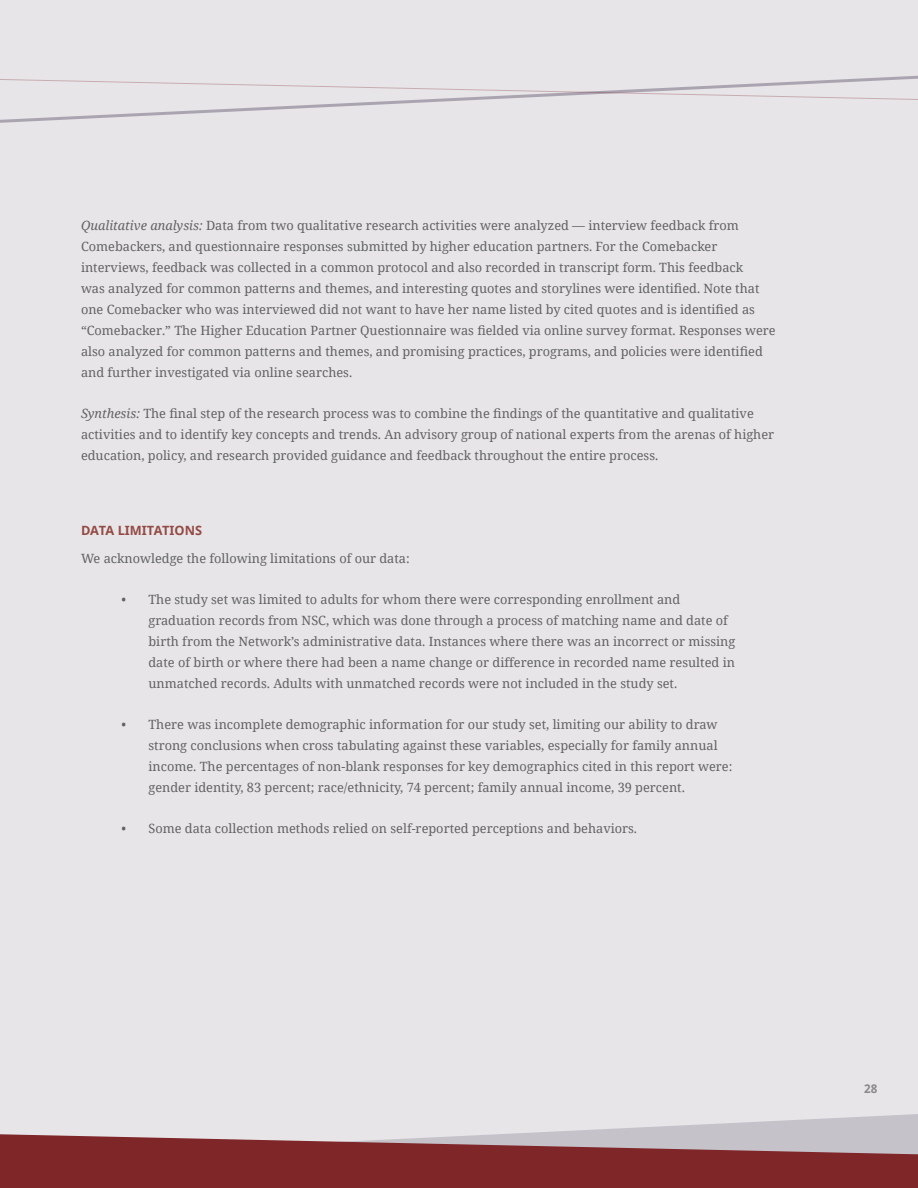
<style>
.page{position:relative;width:918px;height:1188px;background:#fff}
.page>*{position:absolute;margin:0;border:0;box-sizing:border-box;transform-origin:0 0}
.t1{font:12.75px/21px "Noto Serif";color:#626264}
.t2{font:700 12.75px "Noto Sans";color:#934a44}
.t3{font:700 12px "Noto Sans";color:#8a888a}
.s1{font-style:italic}
</style>
<div class="page">
<div style="left:0;top:0;width:918px;height:1164px;background:#e7e5e8"></div>
<svg style="left:509px;top:1114px;width:409px;height:20px"></svg>
<svg style="left:0;top:1134px;width:918px;height:54px;background:#8d4448"></svg>
<svg style="left:0;top:101px;width:451px;height:22px"></svg>
<svg style="left:0;top:75px;width:918px;height:26px"></svg>
<p class="t1" style="left:81px;top:214px;width:696px"><span class="s1">Qualitative analysis:</span> Data from two qualitative research activities were analyzed — interview feedback from Comebackers, and questionnaire responses submitted by higher education partners. For the Comebacker interviews, feedback was collected in a common protocol and also recorded in transcript form. This feedback<br>was analyzed for common patterns and themes, and interesting quotes and storylines were identified. Note that one Comebacker who was interviewed did not want to have her name listed by cited quotes and is identified as “Comebacker.” The Higher Education Partner Questionnaire was fielded via online survey format. Responses were also analyzed for common patterns and themes, and promising practices, programs, and policies were identified and further investigated via online searches.</p>
<p class="t1" style="left:81px;top:402px;width:695px"><span class="s1">Synthesis:</span> The final step of the research process was to combine the findings of the quantitative and qualitative activities and to identify key concepts and trends. An advisory group of national experts from the arenas of higher education, policy, and research provided guidance and feedback throughout the entire process.</p>
<p class="t2" style="left:81px;top:521px;width:123px">DATA LIMITATIONS</p>
<p class="t1" style="left:81px;top:547px;width:330px">We acknowledge the following limitations of our data:</p>
<p class="t1" style="left:148px;top:588px;width:588px;text-indent:-27px">• The study set was limited to adults for whom there were corresponding enrollment and graduation records from NSC, which was done through a process of matching name and date of birth from the Network’s administrative data. Instances where there was an incorrect or missing date of birth or where there had been a name change or difference in recorded name resulted in unmatched records. Adults with unmatched records were not included in the study set.</p>
<p class="t1" style="left:148px;top:714px;width:585px;text-indent:-27px">• There was incomplete demographic information for our study set, limiting our ability to draw strong conclusions when cross tabulating against these variables, especially for family annual income. The percentages of non-blank responses for key demographics cited in this report were: gender identity, 83 percent; race/ethnicity, 74 percent; family annual income, 39 percent.</p>
<p class="t1" style="left:121px;top:818px;width:517px">• Some data collection methods relied on self-reported perceptions and behaviors.</p>
<p class="t3" style="left:864px;top:1080px;width:15px">28</p>
</div>
